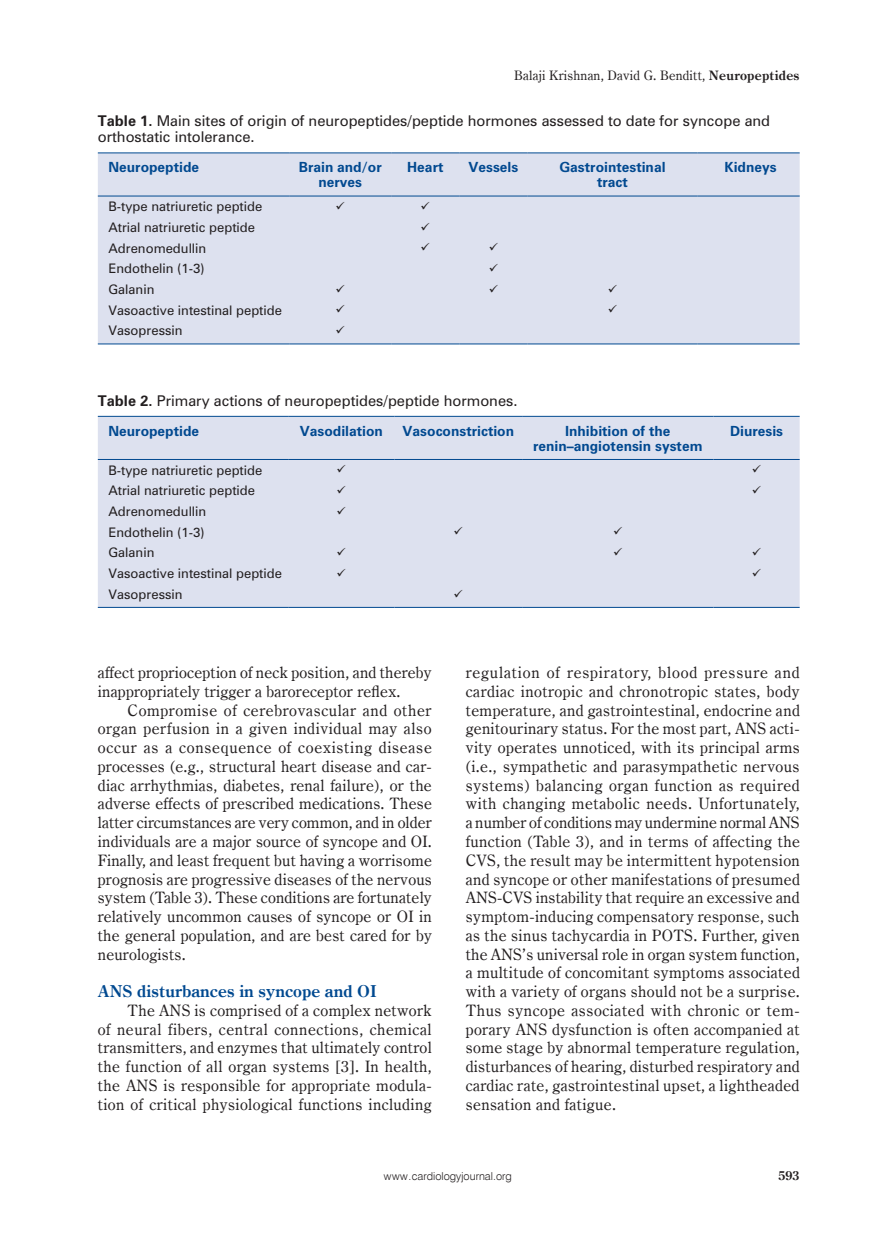
<style>
.page{position:relative;width:872px;height:1234px;background:#fff}
.page>*{position:absolute;margin:0;border:0;box-sizing:border-box;transform-origin:0 0}
._06_-_Śródtytuł_-_2{font:700 16.5px "Century Oldst EU";color:#014990}
._08_-_Tekst{font:15.75px/18.8px "Century Oldst EU";letter-spacing:.015em;color:#231f20;text-align:justify}
._12_-_Tabela_numer{font:13.5px/16.5px "Zurich PL";color:#231f20}
.t1{font:13.05px "Century Oldst EU";letter-spacing:.015em;color:#231f20}
._13_-_Tabela_-_nagłó{font:700 12.75px/15px "Zurich PL";color:#014990;text-align:center}
.t2{font:700 12.75px "Century Oldst EU";color:#231f20}
._14_-_Tabela_-_tekst{font:12px "Zurich PL";color:#231f20}
.t3{font:10.95px "Swis 721 Lt EU";color:#231f20}
.s1{font-weight:700}
</style>
<div class="page">
<div style="left:98px;top:153px;width:701px;height:190px;background:#dde1ef"></div>
<hr style="left:98px;top:343px;width:191px;height:1px;background:#014990">
<hr style="left:289px;top:343px;width:102px;height:1px;background:#014990">
<hr style="left:391px;top:343px;width:68px;height:1px;background:#014990">
<hr style="left:459px;top:343px;width:68px;height:1px;background:#014990">
<hr style="left:527px;top:343px;width:170px;height:1px;background:#014990">
<hr style="left:697px;top:343px;width:102px;height:1px;background:#014990">
<hr style="left:98px;top:152px;width:191px;height:1px;background:#014990">
<hr style="left:289px;top:152px;width:102px;height:1px;background:#014990">
<hr style="left:391px;top:152px;width:68px;height:1px;background:#014990">
<hr style="left:459px;top:152px;width:68px;height:1px;background:#014990">
<hr style="left:527px;top:152px;width:170px;height:1px;background:#014990">
<hr style="left:697px;top:152px;width:102px;height:1px;background:#014990">
<hr style="left:98px;top:196px;width:191px;height:1px;background:#014990">
<hr style="left:289px;top:196px;width:102px;height:1px;background:#014990">
<hr style="left:391px;top:196px;width:68px;height:1px;background:#014990">
<hr style="left:459px;top:196px;width:68px;height:1px;background:#014990">
<hr style="left:527px;top:196px;width:170px;height:1px;background:#014990">
<hr style="left:697px;top:196px;width:102px;height:1px;background:#014990">
<div style="left:98px;top:417px;width:701px;height:190px;background:#dde1ef"></div>
<hr style="left:98px;top:416px;width:190px;height:1px;background:#014990">
<hr style="left:288px;top:416px;width:106px;height:1px;background:#014990">
<hr style="left:394px;top:416px;width:128px;height:1px;background:#014990">
<hr style="left:522px;top:416px;width:191px;height:1px;background:#014990">
<hr style="left:713px;top:416px;width:86px;height:1px;background:#014990">
<hr style="left:98px;top:459px;width:190px;height:1px;background:#014990">
<hr style="left:288px;top:459px;width:106px;height:1px;background:#014990">
<hr style="left:394px;top:459px;width:128px;height:1px;background:#014990">
<hr style="left:522px;top:459px;width:191px;height:1px;background:#014990">
<hr style="left:713px;top:459px;width:86px;height:1px;background:#014990">
<hr style="left:98px;top:607px;width:190px;height:1px;background:#014990">
<hr style="left:288px;top:607px;width:106px;height:1px;background:#014990">
<hr style="left:394px;top:607px;width:128px;height:1px;background:#014990">
<hr style="left:522px;top:607px;width:191px;height:1px;background:#014990">
<hr style="left:713px;top:607px;width:86px;height:1px;background:#014990">
<svg style="left:336px;top:201px;width:8px;height:8px"></svg>
<svg style="left:421px;top:201px;width:8px;height:8px"></svg>
<svg style="left:421px;top:222px;width:8px;height:8px"></svg>
<svg style="left:421px;top:243px;width:8px;height:8px"></svg>
<svg style="left:489px;top:243px;width:9px;height:8px"></svg>
<svg style="left:489px;top:263px;width:9px;height:8px"></svg>
<svg style="left:336px;top:284px;width:8px;height:8px"></svg>
<svg style="left:489px;top:284px;width:9px;height:8px"></svg>
<svg style="left:608px;top:284px;width:9px;height:8px"></svg>
<svg style="left:336px;top:305px;width:8px;height:8px"></svg>
<svg style="left:608px;top:305px;width:9px;height:8px"></svg>
<svg style="left:336px;top:325px;width:8px;height:8px"></svg>
<svg style="left:337px;top:465px;width:9px;height:7px"></svg>
<svg style="left:752px;top:465px;width:9px;height:7px"></svg>
<svg style="left:337px;top:485px;width:9px;height:8px"></svg>
<svg style="left:752px;top:485px;width:9px;height:8px"></svg>
<svg style="left:337px;top:506px;width:9px;height:8px"></svg>
<svg style="left:454px;top:527px;width:8px;height:8px"></svg>
<svg style="left:614px;top:527px;width:8px;height:8px"></svg>
<svg style="left:337px;top:547px;width:9px;height:8px"></svg>
<svg style="left:614px;top:547px;width:8px;height:8px"></svg>
<svg style="left:752px;top:547px;width:9px;height:8px"></svg>
<svg style="left:337px;top:568px;width:9px;height:8px"></svg>
<svg style="left:752px;top:568px;width:9px;height:8px"></svg>
<svg style="left:454px;top:589px;width:8px;height:8px"></svg>
<p class="t1" style="left:514px;top:67px;width:287px">Balaji Krishnan, David G. Benditt, <span class="s1">Neuropeptides</span></p>
<p class="_12_-_Tabela_numer" style="left:98px;top:112px;width:674px"><span class="s1">Table 1.</span> Main sites of origin of neuropeptides/peptide hormones assessed to date for syncope and orthostatic intolerance.</p>
<p class="_13_-_Tabela_-_nagłó" style="left:108px;top:159px;width:92px">Neuropeptide</p>
<p class="_13_-_Tabela_-_nagłó" style="left:299px;top:159px;width:85px">Brain and/or nerves</p>
<p class="_13_-_Tabela_-_nagłó" style="left:407px;top:159px;width:38px">Heart</p>
<p class="_13_-_Tabela_-_nagłó" style="left:468px;top:159px;width:51px">Vessels</p>
<p class="_13_-_Tabela_-_nagłó" style="left:559px;top:159px;width:108px">Gastrointestinal tract</p>
<p class="_13_-_Tabela_-_nagłó" style="left:724px;top:159px;width:54px">Kidneys</p>
<p class="_14_-_Tabela_-_tekst" style="left:108px;top:198px;width:155px">B-type natriuretic peptide</p>
<p class="_14_-_Tabela_-_tekst" style="left:108px;top:219px;width:148px">Atrial natriuretic peptide</p>
<p class="_14_-_Tabela_-_tekst" style="left:108px;top:240px;width:99px">Adrenomedullin</p>
<p class="_14_-_Tabela_-_tekst" style="left:108px;top:260px;width:98px">Endothelin (1-3)</p>
<p class="_14_-_Tabela_-_tekst" style="left:108px;top:281px;width:47px">Galanin</p>
<p class="_14_-_Tabela_-_tekst" style="left:108px;top:302px;width:175px">Vasoactive intestinal peptide</p>
<p class="_14_-_Tabela_-_tekst" style="left:108px;top:323px;width:76px">Vasopressin</p>
<p class="_12_-_Tabela_numer" style="left:98px;top:392px;width:421px"><span class="s1">Table 2.</span> Primary actions of neuropeptides/peptide hormones.</p>
<p class="_13_-_Tabela_-_nagłó" style="left:108px;top:423px;width:92px">Neuropeptide</p>
<p class="_13_-_Tabela_-_nagłó" style="left:300px;top:423px;width:85px">Vasodilation</p>
<p class="_13_-_Tabela_-_nagłó" style="left:402px;top:423px;width:113px">Vasoconstriction</p>
<p class="_13_-_Tabela_-_nagłó" style="left:533px;top:423px;width:171px">Inhibition of the renin–angiotensin system</p>
<p class="_13_-_Tabela_-_nagłó" style="left:730px;top:423px;width:55px">Diuresis</p>
<p class="_14_-_Tabela_-_tekst" style="left:108px;top:462px;width:155px">B-type natriuretic peptide</p>
<p class="_14_-_Tabela_-_tekst" style="left:108px;top:482px;width:148px">Atrial natriuretic peptide</p>
<p class="_14_-_Tabela_-_tekst" style="left:108px;top:503px;width:99px">Adrenomedullin</p>
<p class="_14_-_Tabela_-_tekst" style="left:108px;top:524px;width:98px">Endothelin (1-3)</p>
<p class="_14_-_Tabela_-_tekst" style="left:108px;top:544px;width:47px">Galanin</p>
<p class="_14_-_Tabela_-_tekst" style="left:108px;top:565px;width:175px">Vasoactive intestinal peptide</p>
<p class="_14_-_Tabela_-_tekst" style="left:108px;top:586px;width:76px">Vasopressin</p>
<p class="_08_-_Tekst" style="left:98px;top:663px;width:335px">affect proprioception of neck position, and thereby inappropriately trigger a baroreceptor reflex.</p>
<p class="_08_-_Tekst" style="left:98px;top:700px;width:336px;text-indent:30px">Compromise of cerebrovascular and other organ perfusion in a given individual may also occur as a consequence of coexisting disease processes (e.g., structural heart disease and car&shy;diac arrhythmias, diabetes, renal failure), or the adverse effects of prescribed medications. These latter circumstances are very common, and in older individuals are a major source of syncope and OI.<br>Finally, and least frequent but having a worrisome prognosis are progressive diseases of the nervous system (Table 3). These conditions are fortunately relatively uncommon causes of syncope or OI in the general population, and are best cared for by neurologists.</p>
<p class="_06_-_Śródtytuł_-_2" style="left:98px;top:980px;width:280px">ANS disturbances in syncope and OI</p>
<p class="_08_-_Tekst" style="left:98px;top:1000px;width:336px;text-indent:30px">The ANS is comprised of a complex network of neural fibers, central connections, chemical transmitters, and enzymes that ultimately control the function of all organ systems [3]. In health, the ANS is responsible for appropriate modula&shy;tion of critical physiological functions including</p>
<p class="_08_-_Tekst" style="left:466px;top:663px;width:336px">regulation of respiratory, blood pressure and cardiac inotropic and chronotropic states, body temperature, and gastrointestinal, endocrine and genitourinary status. For the most part, ANS acti&shy;vity operates unnoticed, with its principal arms (i.e., sympathetic and parasympathetic nervous systems) balancing organ function as required with changing metabolic needs. Unfortunately, a number of conditions may undermine normal ANS function (Table 3), and in terms of affecting the CVS, the result may be intermittent hypotension and syncope or other manifestations of presumed ANS-CVS instability that require an excessive and symptom-inducing compensatory response, such as the sinus tachycardia in POTS. Further, given the ANS’s universal role in organ system function, a multitude of concomitant symptoms associated with a variety of organs should not be a surprise.<br>Thus syncope associated with chronic or tem&shy;porary ANS dysfunction is often accompanied at some stage by abnormal temperature regulation, disturbances of hearing, disturbed respiratory and cardiac rate, gastrointestinal upset, a lightheaded sensation and fatigue.</p>
<p class="t3" style="left:384px;top:1169px;width:129px">www.cardiologyjournal.org</p>
<p class="t2" style="left:778px;top:1167px;width:23px">593</p>
</div>
